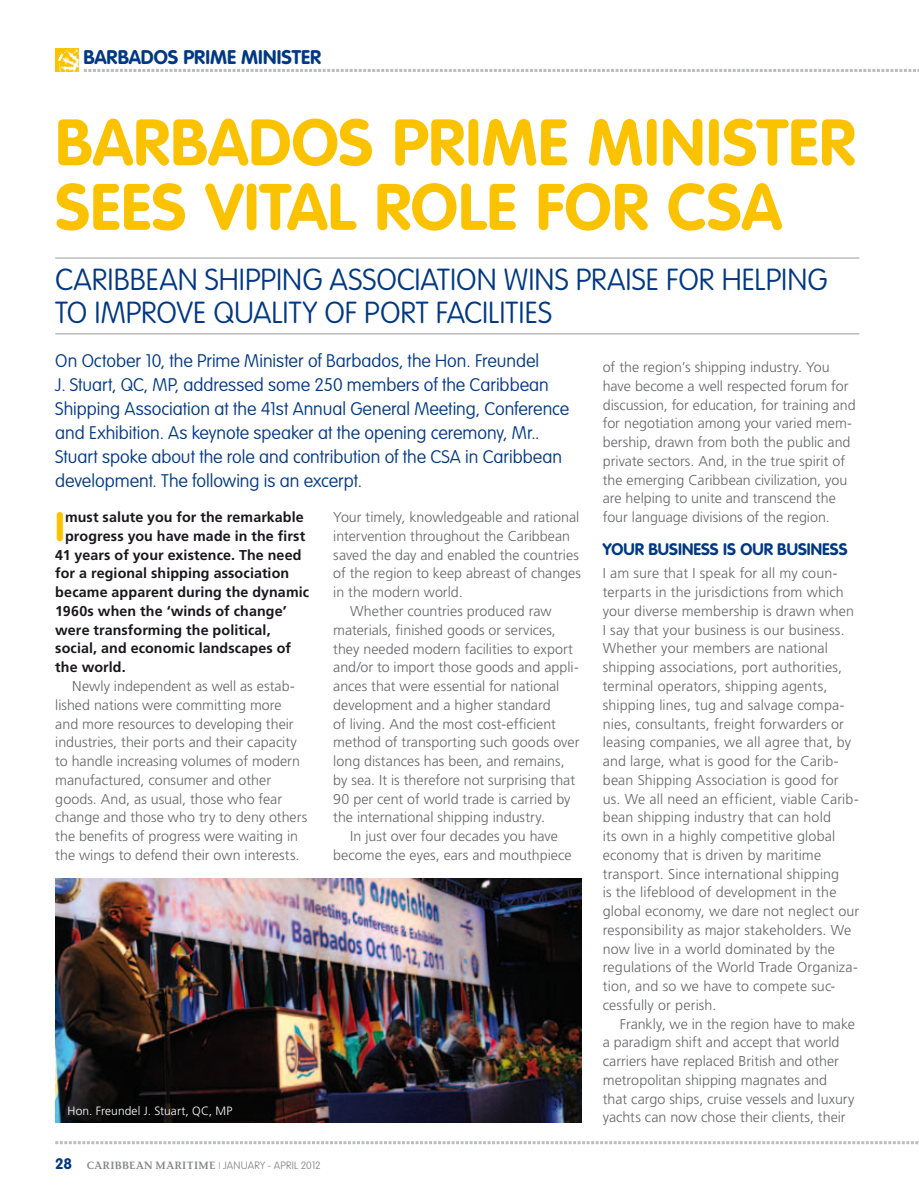
<style>
.page{position:relative;width:919px;height:1191px;background:#fff}
.page>*{position:absolute;margin:0;border:0;box-sizing:border-box;transform-origin:0 0}
.t1{font:700 64.5px "VAG Rounded";letter-spacing:.005em;color:#fbc200}
.t2{font:700 40.35px "VAG Rounded";color:#fbc200}
.t3{font:100 30px "VAG Rounded";color:#003883}
.t4{font:700 19.5px "VAG Rounded";letter-spacing:.005em;color:#003883}
.t5{font:100 18px/24px "VAG Rounded";color:#003883}
.t6{font:700 16.5px "VAG Rounded";color:#003883}
.t7{font:300 14.25px/18.8px "Frutiger";letter-spacing:.005em;color:#646567}
.t8{font:700 14.25px "Frutiger";letter-spacing:.005em;color:#1a171c}
.t9{font:300 12px "Frutiger";letter-spacing:.005em;color:#fff}
.t10{font:600 10.5px "Stone Informal";letter-spacing:.03em;color:#87888a}
.s1{font-family:"VAG Rounded";font-weight:700;font-size:15px;color:#003883}
.s2{font-family:"Myriad Pro";font-weight:300}
.s3{font-family:"VAG Rounded";font-weight:100}
</style>
<div class="page">
<img style="left:55px;top:49px;width:23px;height:23px">
<svg style="left:84px;top:69px;width:834px;height:3px"></svg>
<svg style="left:55px;top:1141px;width:863px;height:3px"></svg>
<hr style="left:55px;top:257px;width:804px;height:2px;background:#bcbdbf">
<hr style="left:55px;top:333px;width:804px;height:1px;background:#bcbdbf">
<img style="left:55px;top:878px;width:526px;height:244px">
<h3 class="t4" style="left:83px;top:46px;width:13px">BARBAD</h3>
<h3 class="t4" style="left:154px;top:46px;width:169px">OS PRIME MINISTER</h3>
<h1 class="t1" style="left:55px;top:105px;width:78px">BARBAD</h1>
<h1 class="t1" style="left:292px;top:105px;width:330px">OS PRIME MINISTER</h1>
<h1 class="t1" style="left:55px;top:169px;width:34px">SEES</h1>
<h1 class="t1" style="left:205px;top:169px;width:32px">VITAL</h1>
<h1 class="t1" style="left:374px;top:169px;width:409px">ROLE FOR CSA</h1>
<h3 class="t3" style="left:55px;top:263px;width:16px">Caribb</h3>
<h3 class="t3" style="left:146px;top:263px;width:106px">ean Shippin</h3>
<h3 class="t3" style="left:302px;top:263px;width:288px">g Association wins prai</h3>
<h3 class="t3" style="left:631px;top:263px;width:136px">se for helpin</h3>
<h3 class="t3" style="left:807px;top:263px;width:22px">g</h3>
<h3 class="t3" style="left:55px;top:296px;width:193px">to improve quali</h3>
<h3 class="t3" style="left:289px;top:296px;width:264px">ty of port facilities</h3>
<p class="t5" style="left:55px;top:349px;width:515px">On October 10, the Prime Minister of Barbados, the Hon. Freundel<br>J. Stuart, QC, MP, addressed some 250 members of the Caribbean Shipping Association at the 41st Annual General Meeting, Conference and Exhibition. As keynote speaker at the opening ceremony, Mr..<br>Stuart spoke about the role and contribution of the CSA in Caribbean development. The following is an excerpt.</p>
<p class="t7" style="left:602px;top:358px;width:254px">of the region’s shipping industry. You have become a well respected forum for discussion, for education, for training and for negotiation among your varied mem&shy;bership, drawn from both the public and private sectors. And, in the true spirit of the emerging Caribbean civilization, you are helping to unite and transcend the four language divisions of the region.</p>
<p class="t6" style="left:602px;top:539px;width:56px">YOUR BUSINESS</p>
<p class="t6" style="left:723px;top:539px;width:64px">IS OUR BUSINESS</p>
<p class="t7" style="left:602px;top:564px;width:258px">I am sure that I speak for all my coun&shy;terparts in the jurisdictions from which your diverse membership is drawn when I say that your business is our business.<br>Whether your members are national shipping associations, port authorities, terminal operators, shipping agents, shipping lines, tug and salvage compa&shy;nies, consultants, freight forwarders or leasing companies, we all agree that, by and large, what is good for the Carib&shy;bean Shipping Association is good for us. We all need an efficient, viable Carib&shy;bean shipping industry that can hold<br>its own in a highly competitive global economy that is driven by maritime transport. Since international shipping<br>is the lifeblood of development in the global economy, we dare not neglect our responsibility as major stakeholders. We now live in a world dominated by the regulations of the World Trade Organiza&shy;tion, and so we have to compete suc&shy;cessfully or perish.</p>
<p class="t7" style="left:602px;top:1014px;width:254px;text-indent:17px">Frankly, we in the region have to make a paradigm shift and accept that world carriers have replaced British and other metropolitan shipping magnates and<br>that cargo ships, cruise vessels and luxury yachts can now chose their clients, their</p>
<h2 class="t2" style="left:55px;top:503px;width:11px">I</h2>
<p class="t8" style="left:65px;top:509px;width:240px">must salute you for the remarkable</p>
<p class="t7" style="left:333px;top:508px;width:247px">Your timely, knowledgeable and rational</p>
<p class="t7" style="left:333px;top:526px;width:238px">intervention throughout the Caribbean</p>
<p class="t7" style="left:333px;top:545px;width:247px">saved the day and enabled the countries</p>
<p class="t7" style="left:333px;top:564px;width:249px">of the region to keep abreast of changes</p>
<p class="t7" style="left:333px;top:583px;width:131px">in the modern world.</p>
<p class="t7" style="left:350px;top:601px;width:203px">Whether countries produced raw</p>
<p class="t7" style="left:333px;top:620px;width:224px">materials, finished goods or services,</p>
<p class="t7" style="left:333px;top:639px;width:241px">they needed modern facilities to export</p>
<p class="t7" style="left:333px;top:658px;width:247px">and/or to import those goods and appli-</p>
<p class="t7" style="left:333px;top:676px;width:228px">ances that were essential for national</p>
<p class="t7" style="left:333px;top:695px;width:219px">development and a higher standard</p>
<p class="t7" style="left:333px;top:714px;width:224px">of living. And the most cost-efficient</p>
<p class="t7" style="left:333px;top:733px;width:248px">method of transporting such goods over</p>
<p class="t7" style="left:333px;top:751px;width:233px">long distances has been, and remains,</p>
<p class="t7" style="left:333px;top:770px;width:243px">by sea. It is therefore not surprising that</p>
<p class="t7" style="left:333px;top:789px;width:239px">90 per cent of world trade is carried by</p>
<p class="t7" style="left:333px;top:808px;width:213px">the international shipping industry.</p>
<p class="t7" style="left:350px;top:826px;width:209px">In just over four decades you have</p>
<p class="t7" style="left:333px;top:845px;width:240px">become the eyes, ears and mouthpiece</p>
<p class="t8" style="left:65px;top:527px;width:242px">progress you have made in the first</p>
<p class="t8" style="left:55px;top:546px;width:248px">41 years of your existence. The need</p>
<p class="t8" style="left:55px;top:565px;width:235px">for a regional shipping association</p>
<p class="t8" style="left:55px;top:584px;width:255px">became apparent during the dynamic</p>
<p class="t8" style="left:55px;top:602px;width:233px">1960s when the ‘winds of change’</p>
<p class="t8" style="left:55px;top:621px;width:217px">were transforming the political,</p>
<p class="t8" style="left:55px;top:640px;width:237px">social, and economic landscapes of</p>
<p class="t8" style="left:55px;top:659px;width:72px">the world.</p>
<p class="t7" style="left:55px;top:676px;width:253px;text-indent:17px">Newly independent as well as estab&shy;lished nations were committing more and more resources to developing their industries, their ports and their capacity to handle increasing volumes of modern manufactured, consumer and other goods. And, as usual, those who fear change and those who try to deny others the benefits of progress were waiting in the wings to defend their own interests.</p>
<p class="t9" style="left:67px;top:1104px;width:166px">Hon. Freundel J. Stuart, QC, MP</p>
<p class="t10" style="left:55px;top:1158px;width:267px"><span class="s1">28</span> CARIBBEAN MARITIME <span class="s2">I</span> <span class="s3">JANUARY - APRIL 2012</span></p>
</div>
